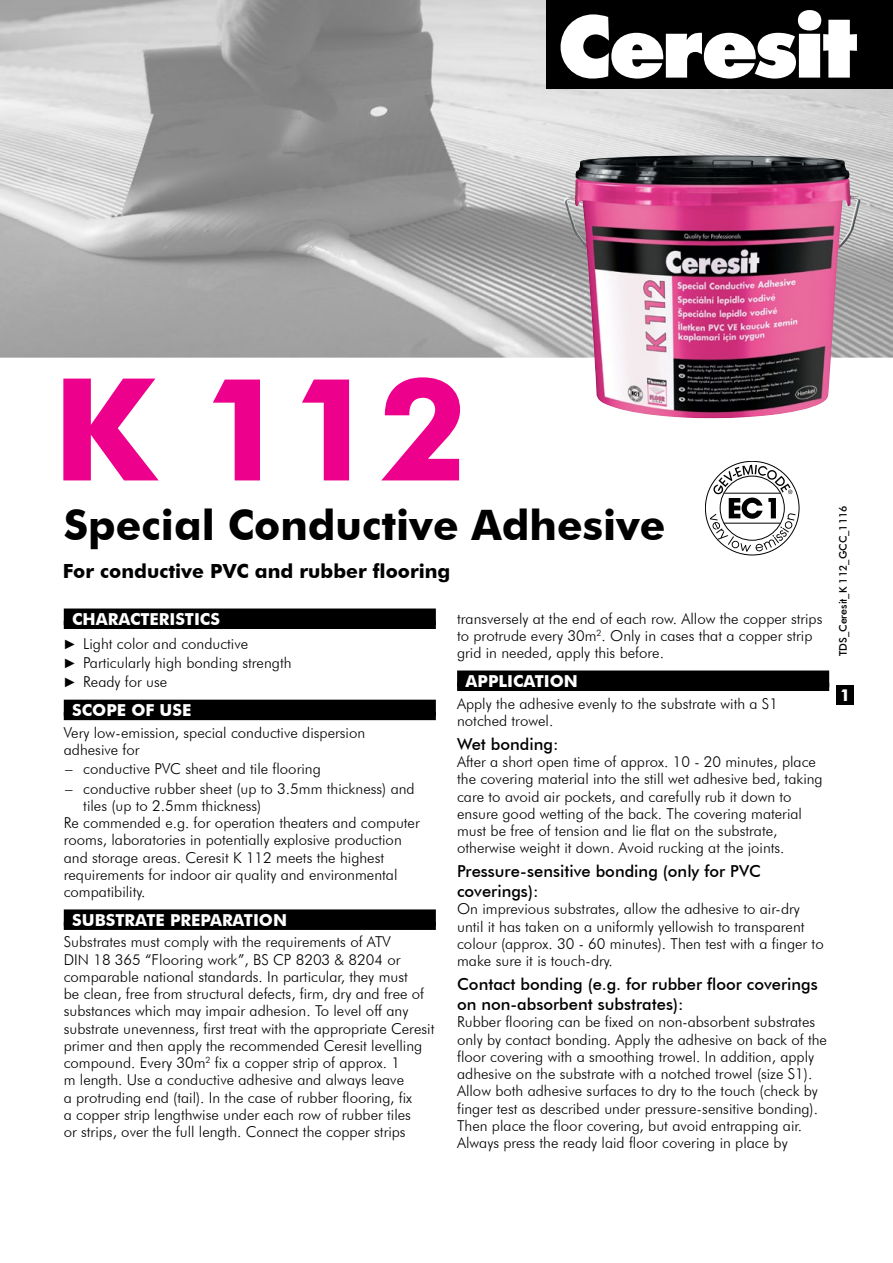
<style>
.page{position:relative;width:893px;height:1263px;background:#fff}
.page>*{position:absolute;margin:0;border:0;box-sizing:border-box;transform-origin:0 0}
.t1{font:700 142.5px "Futura BT";color:#ec008c}
.t2{font:700 42px "Futura BT";color:#000}
.t3{font:700 19.5px "Futura BT";color:#000}
.t4{font:500 16.5px/19.8px "Futura BT";color:#000}
.t5{font:700 16.5px "Futura BT";color:#fff}
.t6{font:300 15px/17.2px "Futura BT";color:#000}
.t7{font:500 10.5px "Futura BT";color:#000}
.s1{font-family:"Arial Narrow";font-weight:400;font-size:13.5px}
</style>
<div class="page">
<div style="left:837px;top:685px;width:17px;height:20px;background:#000"></div>
<img style="left:0;top:0;width:893px;height:357px">
<div style="left:64px;top:608px;width:372px;height:17px;background:#000"></div>
<div style="left:64px;top:621px;width:372px;height:8px;background:#000"></div>
<div style="left:64px;top:700px;width:372px;height:16px;background:#000"></div>
<div style="left:64px;top:712px;width:372px;height:8px;background:#000"></div>
<div style="left:64px;top:909px;width:372px;height:17px;background:#000"></div>
<div style="left:64px;top:922px;width:372px;height:8px;background:#000"></div>
<div style="left:457px;top:670px;width:372px;height:17px;background:#000"></div>
<div style="left:457px;top:683px;width:372px;height:8px;background:#000"></div>
<svg style="left:705px;top:461px;width:94px;height:94px"></svg>
<svg style="left:710px;top:465px;width:85px;height:87px"></svg>
<img style="left:564px;top:155px;width:296px;height:263px">
<div style="left:546px;top:0;width:347px;height:88px;background:#000"></div>
<svg style="left:561px;top:10px;width:296px;height:69px"></svg>
<h1 class="t1" style="left:53px;top:343px;width:417px">K 112</h1>
<h2 class="t2" style="left:64px;top:500px;width:603px">Special Conductive Adhesive</h2>
<h3 class="t3" style="left:63px;top:559px;width:389px">For conductive PVC and rubber flooring</h3>
<p class="t5" style="left:72px;top:609px;width:149px">CHARACTERISTICS</p>
<p class="t6" style="left:65px;top:633px;width:228px;line-height:19.4px"><span class="s1">►</span> Light color and conductive<br><span class="s1">►</span> Particularly high bonding strength <span class="s1">►</span> Ready for use</p>
<p class="t5" style="left:72px;top:700px;width:121px">SCOPE OF USE</p>
<p class="t6" style="left:64px;top:723px;width:303px">Very low-emission, special conductive dispersion adhesive for</p>
<p class="t6" style="left:65px;top:760px;width:257px">– conductive PVC sheet and tile flooring</p>
<p class="t6" style="left:65px;top:780px;width:351px">– conductive rubber sheet (up to 3.5mm thickness) and</p>
<p class="t6" style="left:83px;top:797px;width:180px">tiles (up to 2.5mm thickness)</p>
<p class="t6" style="left:64px;top:814px;width:358px">Re commended e.g. for operation theaters and computer</p>
<p class="t6" style="left:64px;top:831px;width:340px">rooms, laboratories in potentially explosive production</p>
<p class="t6" style="left:64px;top:849px;width:322px">and storage areas. Ceresit K 112 meets the highest</p>
<p class="t6" style="left:64px;top:866px;width:335px">requirements for indoor air quality and environmental</p>
<p class="t6" style="left:64px;top:883px;width:83px">compatibility.</p>
<p class="t5" style="left:72px;top:910px;width:216px">SUBSTRATE PREPARATION</p>
<p class="t6" style="left:64px;top:933px;width:372px">Substrates must comply with the requirements of ATV<br>DIN 18 365 “Flooring work”, BS CP 8203 &amp; 8204 or comparable national standards. In particular, they must<br>be clean, free from structural defects, firm, dry and free of substances which may impair adhesion. To level off any substrate unevenness, first treat with the appropriate Ceresit primer and then apply the recommended Ceresit levelling compound. Every 30m<sup>2</sup> fix a copper strip of approx. 1<br>m length. Use a conductive adhesive and always leave<br>a protruding end (tail). In the case of rubber flooring, fix<br>a copper strip lengthwise under each row of rubber tiles<br>or strips, over the full length. Connect the copper strips</p>
<p class="t6" style="left:457px;top:610px;width:367px">transversely at the end of each row. Allow the copper strips to protrude every 30m<sup>2</sup>. Only in cases that a copper strip grid in needed, apply this before.</p>
<p class="t5" style="left:466px;top:671px;width:114px">APPLICATION</p>
<p class="t6" style="left:457px;top:694px;width:322px">Apply the adhesive evenly to the substrate with a S1 notched trowel.</p>
<p class="t4" style="left:457px;top:734px;width:103px">Wet bonding:</p>
<p class="t6" style="left:457px;top:753px;width:367px">After a short open time of approx. 10 - 20 minutes, place the covering material into the still wet adhesive bed, taking care to avoid air pockets, and carefully rub it down to ensure good wetting of the back. The covering material must be free of tension and lie flat on the substrate, otherwise weight it down. Avoid rucking at the joints.</p>
<p class="t4" style="left:457px;top:861px;width:305px">Pressure-sensitive bonding (only for PVC coverings):</p>
<p class="t6" style="left:457px;top:900px;width:368px">On imprevious substrates, allow the adhesive to air-dry until it has taken on a uniformly yellowish to transparent colour (approx. 30 - 60 minutes). Then test with a finger to make sure it is touch-dry.</p>
<p class="t4" style="left:457px;top:974px;width:362px">Contact bonding (e.g. for rubber floor coverings on non-absorbent substrates):</p>
<p class="t6" style="left:457px;top:1013px;width:371px">Rubber flooring can be fixed on non-absorbent substrates only by contact bonding. Apply the adhesive on back of the floor covering with a smoothing trowel. In addition, apply adhesive on the substrate with a notched trowel (size S1).<br>Allow both adhesive surfaces to dry to the touch (check by finger test as described under pressure-sensitive bonding).<br>Then place the floor covering, but avoid entrapping air.<br>Always press the ready laid floor covering in place by</p>
<p class="t7" style="left:837px;top:656px;width:152px;rotate:-90deg">TDS_Ceresit_K 112_GCC_1116</p>
<p class="t5" style="left:840px;top:685px;width:12px">1</p>
</div>
